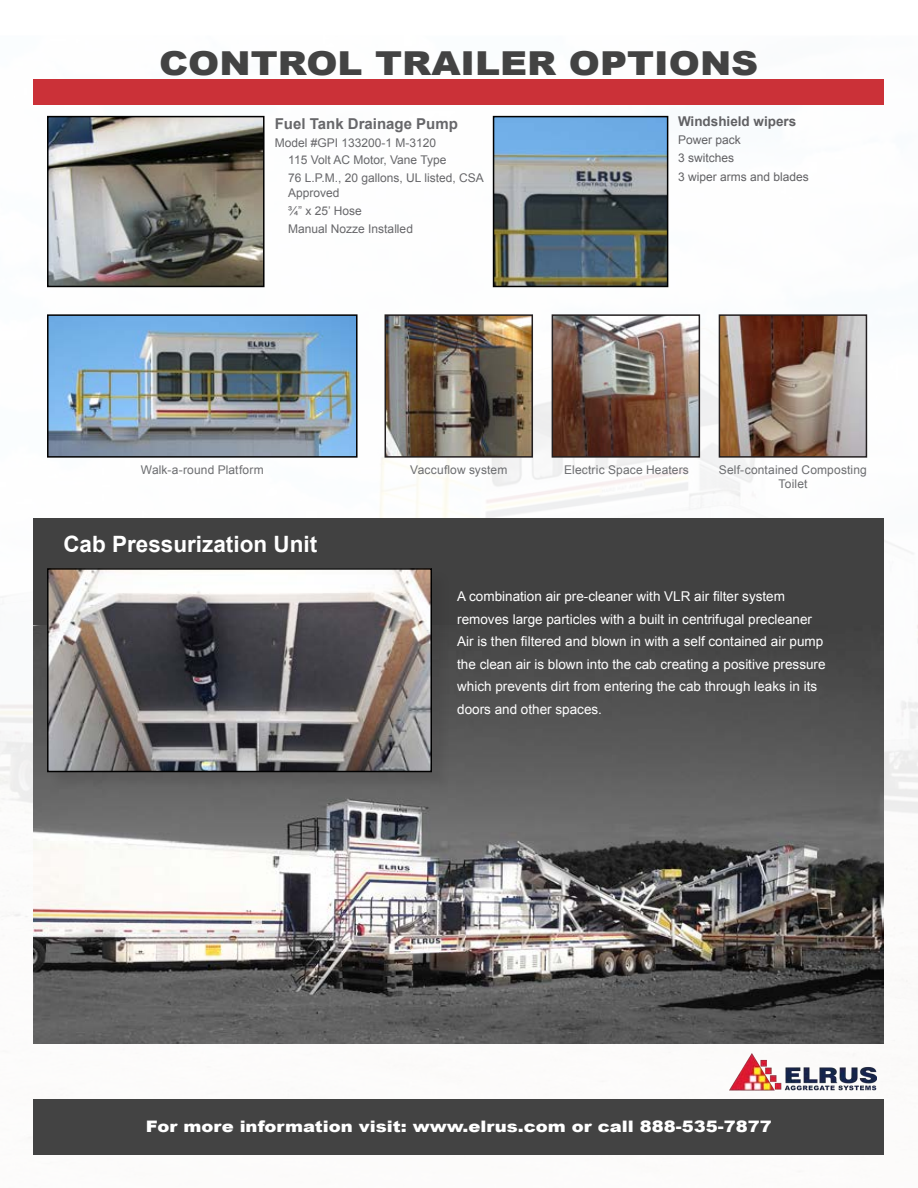
<style>
.page{position:relative;width:918px;height:1188px;background:#fff}
.page>*{position:absolute;margin:0;border:0;box-sizing:border-box;transform-origin:0 0}
.t1{font:900 33px "Arial";color:#434343;scale:1.14 1}
.Comment_Text{font:700 22.5px "Arial";color:#fff}
.t2{font:900 15.9px "Arial";color:#fff;scale:1.14 1}
.t3{font:700 15px "Arial";color:#67676a}
.Comment_Text-2{font:13.5px/22.5px "Arial";color:#fff}
.Comment_Text-3{font:700 13.5px "Arial";color:#616164}
.t4{font:12px/14.4px "Arial";color:#67676a}
.t5{font:12px/14.4px "Arial";letter-spacing:.01em;color:#6c6d70;text-align:center}
.Comment_Text-4{font:12px "Arial";color:#616164}
</style>
<div class="page">
<img style="left:0;top:79px;width:918px;height:1076px">
<div style="left:34px;top:79px;width:850px;height:25px;background:#cb3138"></div>
<div style="left:34px;top:1099px;width:850px;height:55px;background:#434343"></div>
<img style="left:729px;top:1053px;width:147px;height:38px">
<img style="left:388px;top:317px;width:142px;height:138px">
<div style="left:385px;top:314px;width:148px;height:144px;border:2px solid #231f20"></div>
<img style="left:722px;top:317px;width:142px;height:138px">
<div style="left:719px;top:314px;width:148px;height:144px;border:2px solid #231f20"></div>
<img style="left:555px;top:317px;width:142px;height:138px">
<div style="left:552px;top:314px;width:148px;height:144px;border:2px solid #231f20"></div>
<img style="left:496px;top:119px;width:169px;height:165px">
<div style="left:493px;top:116px;width:175px;height:171px;border:2px solid #000"></div>
<img style="left:50px;top:119px;width:212px;height:165px">
<div style="left:47px;top:116px;width:218px;height:171px;border:2px solid #000"></div>
<img style="left:50px;top:317px;width:305px;height:138px">
<div style="left:47px;top:314px;width:311px;height:144px;border:2px solid #000"></div>
<div style="left:34px;top:518px;width:850px;height:284px;background:#414141"></div>
<img style="left:34px;top:626px;width:850px;height:418px">
<div style="left:49px;top:570px;width:402px;height:221px;background:#231f20;opacity:.11"></div>
<img style="left:50px;top:571px;width:379px;height:198px">
<div style="left:47px;top:568px;width:385px;height:204px;border:2px solid #000"></div>
<p class="t1" style="left:159px;top:39px;width:527px">CONTROL TRAILER OPTIONS</p>
<p class="t3" style="left:275px;top:113px;width:185px">Fuel Tank Drainage Pump</p>
<p class="t4" style="left:275px;top:135px;width:163px">Model #GPI 133200-1 M-3120</p>
<p class="t4" style="left:288px;top:153px;width:160px">115 Volt AC Motor, Vane Type</p>
<p class="t4" style="left:288px;top:171px;width:197px">76 L.P.M., 20 gallons, UL listed, CSA<br>Approved</p>
<p class="t4" style="left:288px;top:203px;width:75px">¾” x 25’ Hose</p>
<p class="t4" style="left:288px;top:221px;width:126px">Manual Nozze Installed</p>
<p class="Comment_Text-3" style="left:678px;top:112px;width:120px">Windshield wipers</p>
<p class="Comment_Text-4" style="left:678px;top:132px;width:64px">Power pack</p>
<p class="Comment_Text-4" style="left:678px;top:149px;width:58px">3 switches</p>
<p class="Comment_Text-4" style="left:678px;top:169px;width:132px">3 wiper arms and blades</p>
<p class="t5" style="left:141px;top:463px;width:124px">Walk-a-round Platform</p>
<p class="t5" style="left:410px;top:463px;width:99px">Vaccuflow system</p>
<p class="t5" style="left:564px;top:463px;width:126px">Electric Space Heaters</p>
<p class="t5" style="left:719px;top:463px;width:149px">Self-contained Composting<br>Toilet</p>
<p class="Comment_Text" style="left:63px;top:529px;width:255px">Cab Pressurization Unit</p>
<p class="Comment_Text-2" style="left:457px;top:585px;width:329px">A combination air pre-cleaner with VLR air filter system</p>
<p class="Comment_Text-2" style="left:457px;top:608px;width:356px">removes large particles with a built in centrifugal precleaner</p>
<p class="Comment_Text-2" style="left:457px;top:630px;width:368px">Air is then filtered and blown in with a self contained air pump</p>
<p class="Comment_Text-2" style="left:457px;top:653px;width:370px">the clean air is blown into the cab creating a positive pressure which prevents dirt from entering the cab through leaks in its doors and other spaces.</p>
<p class="t2" style="left:146px;top:1114px;width:551px">For more information visit: www.elrus.com or call 888-535-7877</p>
</div>
